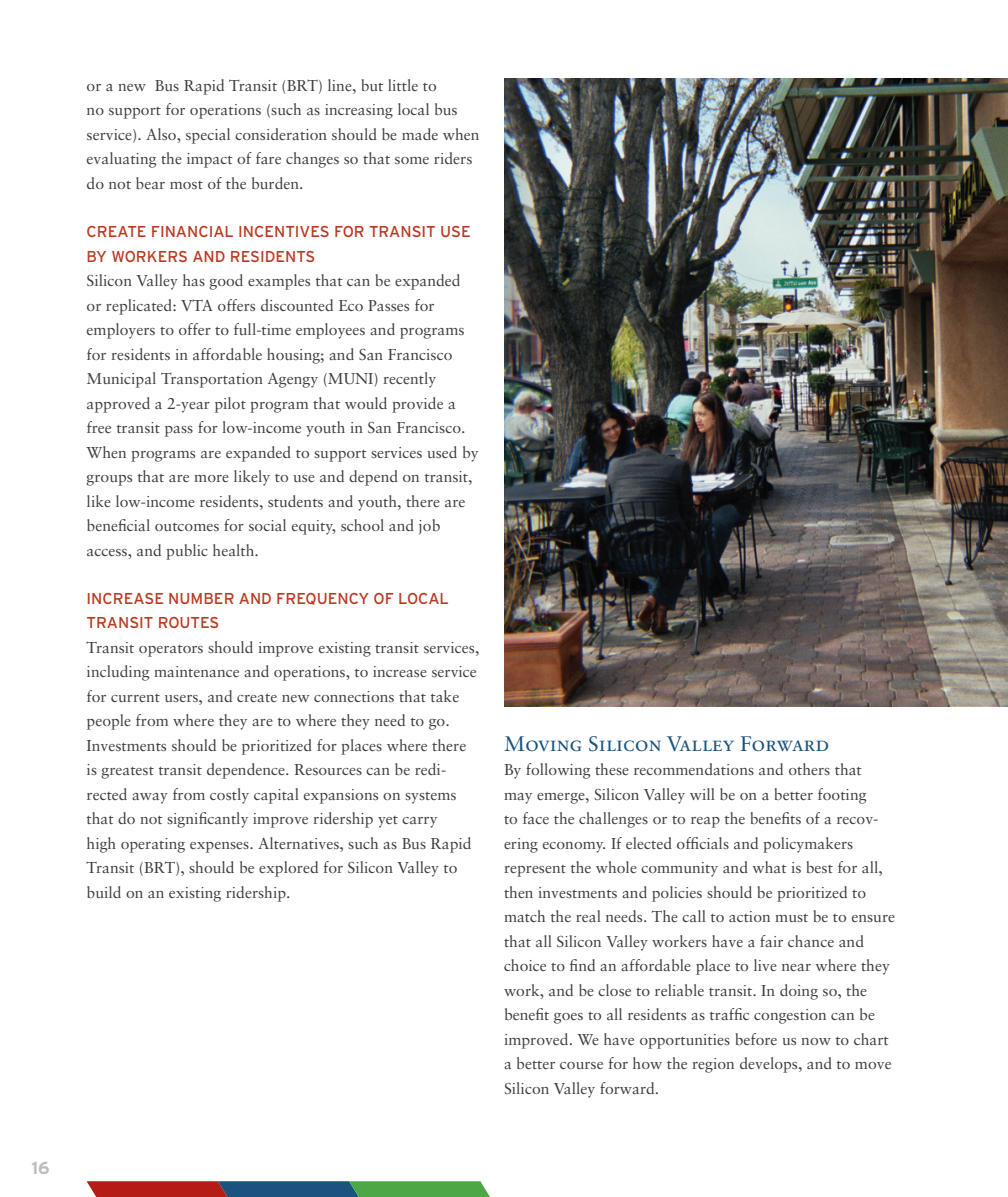
<style>
.page{position:relative;width:1008px;height:1197px;background:#fff}
.page>*{position:absolute;margin:0;border:0;box-sizing:border-box;transform-origin:0 0}
.Sub-heads{font:21px "Sabon Roman SC";color:#19537e}
.t1{font:700 17.5px "Interstate";color:#bcbdc0}
.Text{font:15.75px/24.5px "Sabon";color:#3e3e3f}
.Tertiary_Head{font:15.75px/24.5px "Interstate";color:#ba3921}
</style>
<div class="page">
<svg style="left:87px;top:1181px;width:403px;height:16px;background:#64634f"></svg>
<img style="left:504px;top:79px;width:504px;height:627px">
<p class="t1" style="left:32px;top:1158px;width:20px">16</p>
<p class="Text" style="left:87px;top:73px;width:394px">or a new Bus Rapid Transit (BRT) line, but little to<br>no support for operations (such as increasing local bus service). Also, special consideration should be made when evaluating the impact of fare changes so that some riders do not bear most of the burden.</p>
<p class="Tertiary_Head" style="left:87px;top:219px;width:386px">CREATE FINANCIAL INCENTIVES FOR TRANSIT USE<br>BY WORKERS AND RESIDENTS</p>
<p class="Text" style="left:87px;top:268px;width:394px">Silicon Valley has good examples that can be expanded or replicated: VTA offers discounted Eco Passes for employers to offer to full-time employees and programs for residents in affordable housing; and San Francisco Municipal Transportation Agengy (MUNI) recently approved a 2-year pilot program that would provide a free transit pass for low-income youth in San Francisco.<br>When programs are expanded to support services used by groups that are more likely to use and depend on transit, like low-income residents, students and youth, there are beneficial outcomes for social equity, school and job access, and public health.</p>
<p class="Tertiary_Head" style="left:87px;top:586px;width:364px">INCREASE NUMBER AND FREQUENCY OF LOCAL<br>TRANSIT ROUTES</p>
<p class="Text" style="left:87px;top:635px;width:394px">Transit operators should improve existing transit services, including maintenance and operations, to increase service for current users, and create new connections that take people from where they are to where they need to go.<br>Investments should be prioritized for places where there is greatest transit dependence. Resources can be redi&shy;rected away from costly capital expansions on systems that do not significantly improve ridership yet carry<br>high operating expenses. Alternatives, such as Bus Rapid Transit (BRT), should be explored for Silicon Valley to build on an existing ridership.</p>
<p class="Sub-heads" style="left:504px;top:731px;width:327px">Moving Silicon Valley Forward</p>
<p class="Text" style="left:504px;top:757px;width:393px">By following these recommendations and others that<br>may emerge, Silicon Valley will be on a better footing<br>to face the challenges or to reap the benefits of a recov&shy;ering economy. If elected officials and policymakers represent the whole community and what is best for all, then investments and policies should be prioritized to match the real needs. The call to action must be to ensure that all Silicon Valley workers have a fair chance and choice to find an affordable place to live near where they work, and be close to reliable transit. In doing so, the benefit goes to all residents as traffic congestion can be improved. We have opportunities before us now to chart a better course for how the region develops, and to move Silicon Valley forward.</p>
</div>
